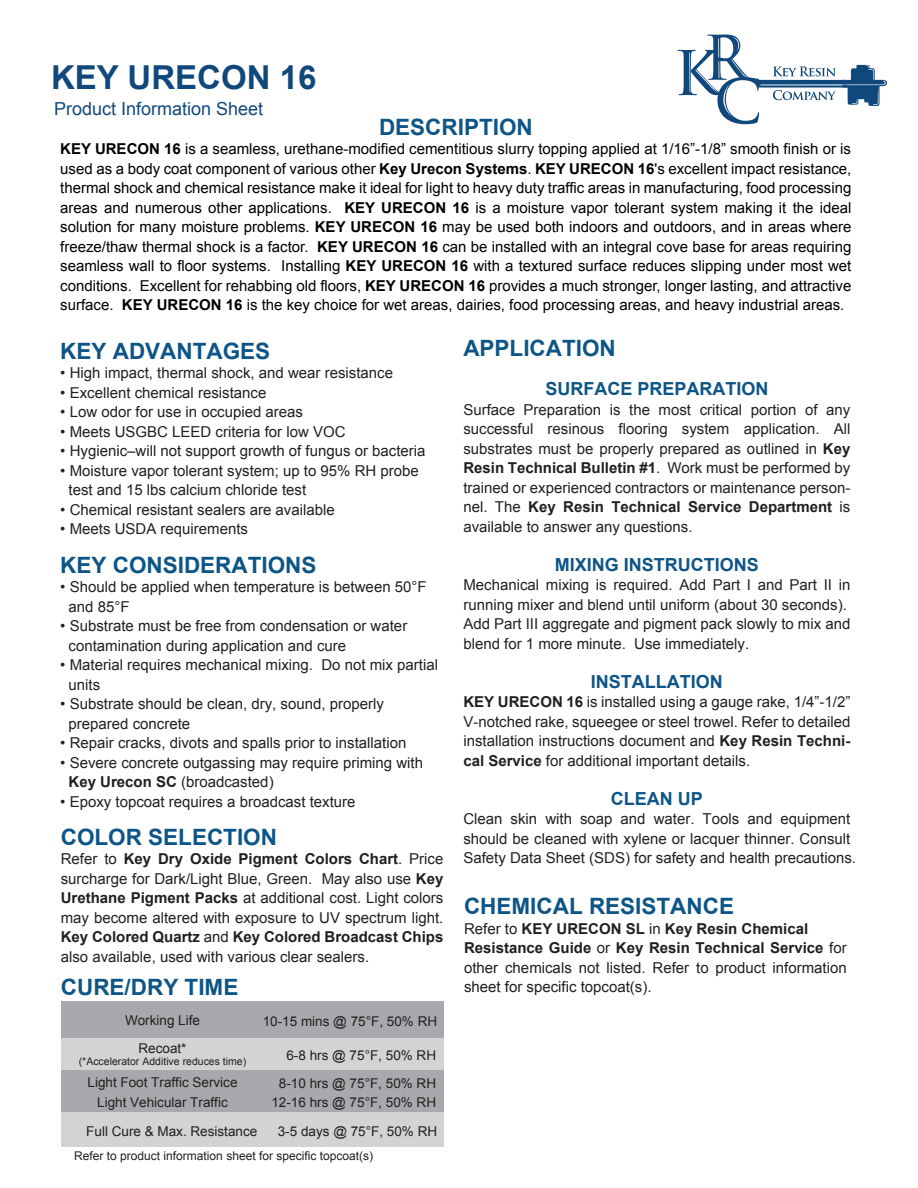
<style>
.page{position:relative;width:918px;height:1188px;background:#fff}
.page>*{position:absolute;margin:0;border:0;box-sizing:border-box;transform-origin:0 0}
.t1{font:700 33px "Arial";color:#11487c}
.t2{font:700 22.5px "Arial";color:#0e5587}
.t3{font:700 18px "Arial";color:#0e5587}
.t4{font:18px "Arial";color:#11487c}
.t5{font:15px/19.5px "Arial";color:#231f20}
.t6{font:15px/19.5px "Arial";color:#010101;text-align:justify}
.t7{font:700 15px/19.5px "Arial";color:#231f20}
.t8{font:13.5px/19.5px "Arial";color:#231f20;text-align:center}
.t9{font:12px "Arial";color:#231f20}
.t10{font:10.5px "Arial";color:#231f20}
.s1{font-weight:700}
.s2{font-weight:400}
</style>
<div class="page">
<svg style="left:678px;top:35px;width:209px;height:89px"></svg>
<div style="left:61px;top:1001px;width:382px;height:38px;background:#a7a9ac"></div>
<div style="left:61px;top:1112px;width:382px;height:34px;background:#d1d3d4"></div>
<div style="left:61px;top:1070px;width:383px;height:42px;background:#a7a9ac"></div>
<div style="left:61px;top:1039px;width:382px;height:31px;background:#d1d3d4"></div>
<h1 class="t1" style="left:51px;top:56px;width:267px">KEY URECON 16</h1>
<p class="t4" style="left:54px;top:97px;width:211px">Product Information Sheet</p>
<h2 class="t2" style="left:379px;top:112px;width:155px">DESCRIPTION</h2>
<p class="t6" style="left:60px;top:139px;width:793px"><span class="s1">KEY URECON 16</span> is a seamless, urethane-modified cementitious slurry topping applied at 1/16”-1/8” smooth finish or is used as a body coat component of various other <span class="s1">Key Urecon Systems</span>. <span class="s1">KEY URECON 16</span>'s excellent impact resistance, thermal shock and chemical resistance make it ideal for light to heavy duty traffic areas in manufacturing, food processing areas and numerous other applications. <span class="s1">KEY URECON 16</span> is a moisture vapor tolerant system making it the ideal solution for many moisture problems. <span class="s1">KEY URECON 16</span> may be used both indoors and outdoors, and in areas where freeze/thaw thermal shock is a factor. <span class="s1">KEY URECON 16</span> can be installed with an integral cove base for areas requiring seamless wall to floor systems. Installing <span class="s1">KEY URECON 16</span> with a textured surface reduces slipping under most wet conditions. Excellent for rehabbing old floors, <span class="s1">KEY URECON 16</span> provides a much stronger, longer lasting, and attractive surface. <span class="s1">KEY URECON 16</span> is the key choice for wet areas, dairies, food processing areas, and heavy industrial areas.</p>
<h2 class="t2" style="left:60px;top:336px;width:212px">KEY ADVANTAGES</h2>
<p class="t5" style="left:60px;top:363px;width:334px">• High impact, thermal shock, and wear resistance</p>
<p class="t5" style="left:60px;top:383px;width:208px">• Excellent chemical resistance</p>
<p class="t5" style="left:60px;top:402px;width:244px">• Low odor for use in occupied areas</p>
<p class="t5" style="left:60px;top:422px;width:287px">• Meets USGBC LEED criteria for low VOC</p>
<p class="t5" style="left:60px;top:441px;width:367px">• Hygienic–will not support growth of fungus or bacteria</p>
<p class="t5" style="left:69px;top:461px;width:352px;text-indent:-8px">• Moisture vapor tolerant system; up to 95% RH probe test and 15 lbs calcium chloride test</p>
<p class="t5" style="left:60px;top:500px;width:276px">• Chemical resistant sealers are available</p>
<p class="t5" style="left:60px;top:519px;width:189px">• Meets USDA requirements</p>
<h2 class="t2" style="left:463px;top:333px;width:154px">APPLICATION</h2>
<p class="t3" style="left:545px;top:377px;width:225px">SURFACE PREPARATION</p>
<p class="t5" style="left:463px;top:400px;width:389px;text-align:justify">Surface Preparation is the most critical portion of any successful resinous flooring system application. All substrates must be properly prepared as outlined in <span class="s1">Key Resin Technical Bulletin #1</span>. Work must be performed by trained or experienced contractors or maintenance person&shy;nel. The <span class="s1">Key Resin Technical Service Department</span> is available to answer any questions.</p>
<p class="t3" style="left:555px;top:552px;width:206px">MIXING INSTRUCTIONS</p>
<p class="t5" style="left:463px;top:575px;width:389px">Mechanical mixing is required. Add Part I and Part II in running mixer and blend until uniform (about 30 seconds).<br>Add Part III aggregate and pigment pack slowly to mix and blend for 1 more minute. Use immediately.</p>
<p class="t3" style="left:591px;top:669px;width:133px">INSTALLATION</p>
<p class="t5" style="left:463px;top:692px;width:389px;text-align:justify"><span class="s1">KEY URECON 16</span> is installed using a gauge rake, 1/4”-1/2” V-notched rake, squeegee or steel trowel. Refer to detailed installation instructions document and <span class="s1">Key Resin Techni&shy;cal Service</span> for additional important details.</p>
<p class="t3" style="left:611px;top:786px;width:93px">CLEAN UP</p>
<p class="t5" style="left:463px;top:809px;width:394px">Clean skin with soap and water. Tools and equipment should be cleaned with xylene or lacquer thinner. Consult<br>Safety Data Sheet (SDS) for safety and health precautions.</p>
<h2 class="t2" style="left:60px;top:550px;width:258px">KEY CONSIDERATIONS</h2>
<p class="t5" style="left:69px;top:578px;width:360px;text-indent:-8px">• Should be applied when temperature is between 50°F and 85°F</p>
<p class="t5" style="left:69px;top:617px;width:340px;text-indent:-8px">• Substrate must be free from condensation or water contamination during application and cure</p>
<p class="t5" style="left:69px;top:656px;width:371px;text-indent:-8px">• Material requires mechanical mixing. Do not mix partial units</p>
<p class="t5" style="left:69px;top:695px;width:317px;text-indent:-8px">• Substrate should be clean, dry, sound, properly prepared concrete</p>
<p class="t5" style="left:60px;top:734px;width:348px">• Repair cracks, divots and spalls prior to installation</p>
<p class="t5" style="left:69px;top:753px;width:356px;text-indent:-8px">• Severe concrete outgassing may require priming with<br><span class="s1">Key Urecon SC</span> (broadcasted)</p>
<p class="t5" style="left:60px;top:792px;width:297px">• Epoxy topcoat requires a broadcast texture</p>
<h2 class="t2" style="left:61px;top:822px;width:218px">COLOR SELECTION</h2>
<p class="t5" style="left:61px;top:849px;width:384px;text-align:justify">Refer to <span class="s1">Key Dry Oxide Pigment Colors Chart</span>. Price surcharge for Dark/Light Blue, Green. May also use <span class="s1">Key Urethane Pigment Packs</span> at additional cost. Light colors may become altered with exposure to UV spectrum light.<br><span class="s1">Key Colored Quartz</span> and <span class="s1">Key Colored Broadcast Chips </span>also available, used with various clear sealers.</p>
<h2 class="t2" style="left:464px;top:891px;width:271px">CHEMICAL RESISTANCE</h2>
<p class="t7" style="left:464px;top:919px;width:384px"><span class="s2">Refer to</span> KEY URECON SL <span class="s2">in</span> Key Resin Chemical<br>Resistance Guide <span class="s2">or</span> Key Resin Technical Service <span class="s2">for other chemicals not listed. Refer to product information</span></p>
<h2 class="t2" style="left:61px;top:972px;width:179px">CURE/DRY TIME</h2>
<p class="t5" style="left:464px;top:977px;width:189px">sheet for specific topcoat(s).</p>
<p class="t8" style="left:125px;top:1011px;width:77px">Working Life</p>
<p class="t8" style="left:263px;top:1011px;width:176px">10-15 mins @ 75°F, 50% RH</p>
<p class="t8" style="left:139px;top:1039px;width:50px">Recoat*</p>
<p class="t10" style="left:79px;top:1054px;width:169px">(*Accelerator Additive reduces time)</p>
<p class="t8" style="left:286px;top:1046px;width:151px">6-8 hrs @ 75°F, 50% RH</p>
<p class="t8" style="left:88px;top:1073px;width:152px">Light Foot Traffic Service<br>Light Vehicular Traffic</p>
<p class="t8" style="left:271px;top:1074px;width:166px">8-10 hrs @ 75°F, 50% RH<br>12-16 hrs @ 75°F, 50% RH</p>
<p class="t8" style="left:86px;top:1122px;width:173px">Full Cure &amp; Max. Resistance</p>
<p class="t8" style="left:278px;top:1122px;width:161px">3-5 days @ 75°F, 50% RH</p>
<p class="t9" style="left:74px;top:1148px;width:300px">Refer to product information sheet for specific topcoat(s)</p>
</div>
